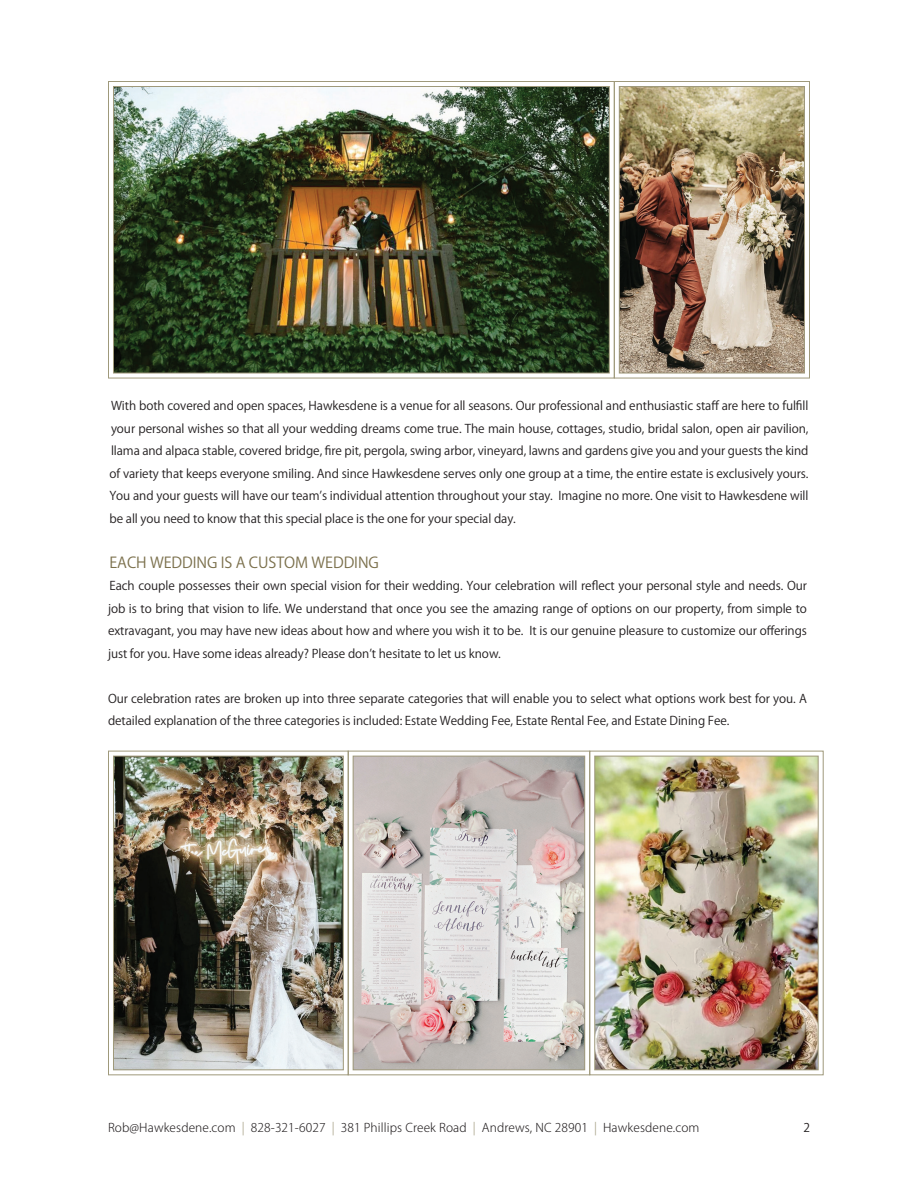
<style>
.page{position:relative;width:918px;height:1188px;background:#fff}
.page>*{position:absolute;margin:0;border:0;box-sizing:border-box;transform-origin:0 0}
.t1{font:15px "Koz Go Pr 6 N";letter-spacing:-.005em;color:#7b704c}
.t2{font:12px/22.5px "Koz Go Pr 6 N";letter-spacing:-.005em;color:#231f20;text-align:justify}
.t3{font:300 12px "Koz Go Pro";letter-spacing:.01em;color:#231f20}
.t4{font:12px "Koz Go Pro";color:#231f20}
.s1{color:#9f997b}
</style>
<div class="page">
<svg style="left:108px;top:81px;width:505px;height:298px"></svg>
<img style="left:112px;top:85px;width:498px;height:289px">
<svg style="left:613px;top:81px;width:197px;height:298px"></svg>
<img style="left:618px;top:85px;width:188px;height:289px">
<svg style="left:108px;top:750px;width:239px;height:326px"></svg>
<img style="left:112px;top:755px;width:232px;height:316px">
<svg style="left:591px;top:750px;width:233px;height:326px"></svg>
<img style="left:594px;top:755px;width:225px;height:316px">
<svg style="left:347px;top:750px;width:244px;height:326px"></svg>
<svg style="left:352px;top:755px;width:234px;height:316px;background:#d1c9c6"></svg>
<p class="t2" style="left:110px;top:395px;width:701px">With both covered and open spaces, Hawkesdene is a venue for all seasons. Our professional and enthusiastic staff are here to fulfill your personal wishes so that all your wedding dreams come true. The main house, cottages, studio, bridal salon, open air pavilion, llama and alpaca stable, covered bridge, fire pit, pergola, swing arbor, vineyard, lawns and gardens give you and your guests the kind of variety that keeps everyone smiling. And since Hawkesdene serves only one group at a time, the entire estate is exclusively yours.<br>You and your guests will have our team’s individual attention throughout your stay. Imagine no more. One visit to Hawkesdene will be all you need to know that this special place is the one for your special day.</p>
<p class="t1" style="left:110px;top:554px;width:271px">EACH WEDDING IS A CUSTOM WEDDING</p>
<p class="t2" style="left:108px;top:575px;width:701px">Each couple possesses their own special vision for their wedding. Your celebration will reflect your personal style and needs. Our job is to bring that vision to life. We understand that once you see the amazing range of options on our property, from simple to extravagant, you may have new ideas about how and where you wish it to be. It is our genuine pleasure to customize our offerings just for you. Have some ideas already? Please don’t hesitate to let us know.</p>
<p class="t2" style="left:108px;top:688px;width:701px">Our celebration rates are broken up into three separate categories that will enable you to select what options work best for you. A detailed explanation of the three categories is included: Estate Wedding Fee, Estate Rental Fee, and Estate Dining Fee.</p>
<p class="t3" style="left:108px;top:1119px;width:593px">Rob@Hawkesdene.com <span class="s1">|</span> 828-321-6027 <span class="s1">|</span> 381 Phillips Creek Road <span class="s1">|</span> Andrews, NC 28901 <span class="s1">|</span> Hawkesdene.com</p>
<p class="t4" style="left:803px;top:1120px;width:8px">2</p>
</div>
